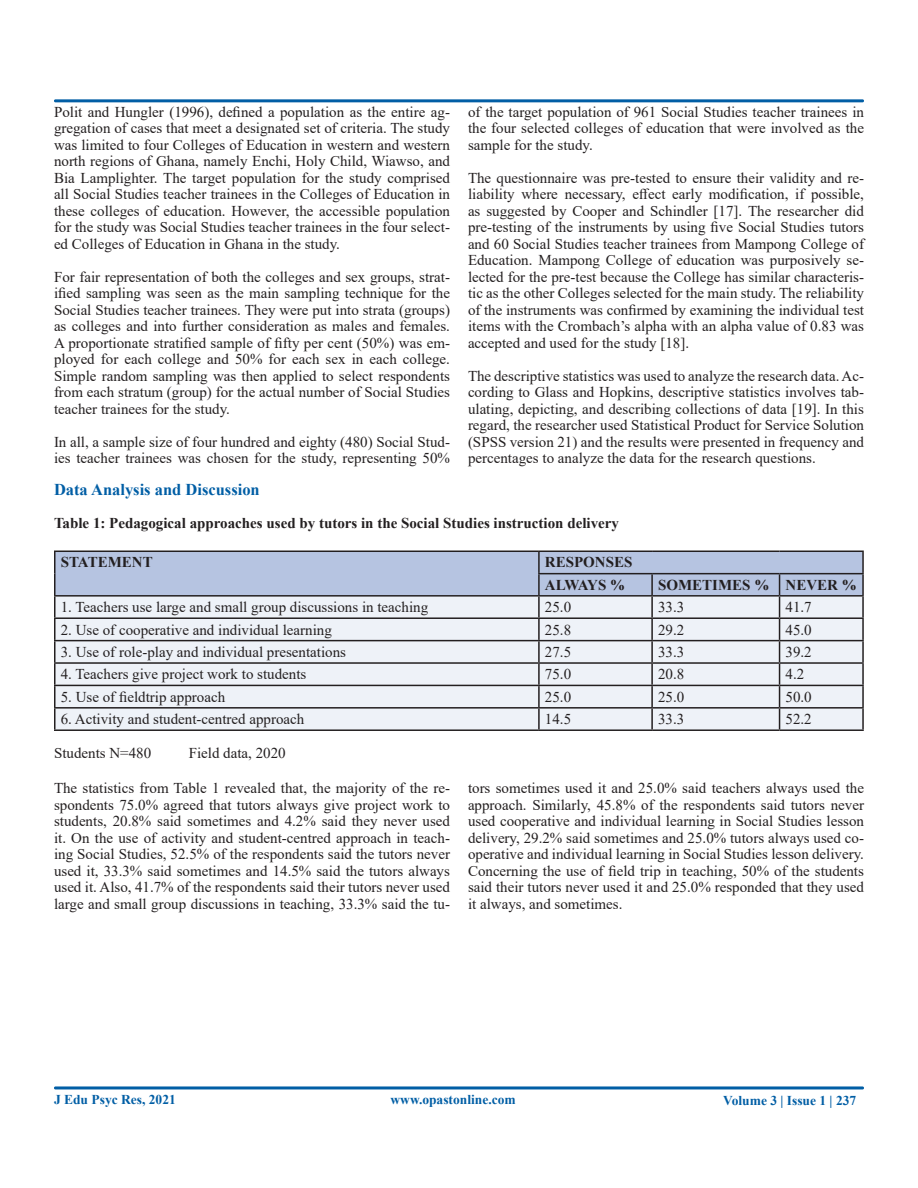
<style>
.page{position:relative;width:918px;height:1188px;background:#fff}
.page>*{position:absolute;margin:0;border:0;box-sizing:border-box;transform-origin:0 0}
.t1{font:700 16.5px "Times New Roman";color:#015ea5}
.t2{font:15px/16.5px "Times New Roman";color:#231f20;text-align:justify}
.t3{font:700 15px "Times New Roman";color:#231f20}
.t4{font:700 13.5px "Times New Roman";color:#015ea5}
</style>
<div class="page">
<div style="left:54px;top:99px;width:810px;height:3px;border:2px solid #015ea5"></div>
<div style="left:54px;top:1086px;width:810px;height:3px;border:2px solid #015ea5"></div>
<hr style="left:54px;top:551px;width:485px;height:1px;background:#231f20">
<hr style="left:54px;top:552px;width:2px;height:22px;background:#231f20">
<hr style="left:780px;top:551px;width:84px;height:1px;background:#231f20">
<hr style="left:862px;top:552px;width:2px;height:21px;background:#231f20">
<hr style="left:54px;top:574px;width:2px;height:21px;background:#231f20">
<hr style="left:780px;top:573px;width:84px;height:1px;background:#231f20">
<hr style="left:862px;top:574px;width:2px;height:21px;background:#231f20">
<hr style="left:54px;top:595px;width:485px;height:2px;background:#231f20">
<hr style="left:54px;top:597px;width:2px;height:20px;background:#231f20">
<hr style="left:780px;top:595px;width:84px;height:2px;background:#231f20">
<hr style="left:862px;top:597px;width:2px;height:20px;background:#231f20">
<hr style="left:54px;top:617px;width:485px;height:2px;background:#231f20">
<hr style="left:54px;top:619px;width:2px;height:21px;background:#231f20">
<hr style="left:780px;top:617px;width:84px;height:2px;background:#231f20">
<hr style="left:862px;top:619px;width:2px;height:21px;background:#231f20">
<hr style="left:54px;top:640px;width:485px;height:1px;background:#231f20">
<hr style="left:54px;top:641px;width:2px;height:21px;background:#231f20">
<hr style="left:780px;top:640px;width:84px;height:1px;background:#231f20">
<hr style="left:862px;top:641px;width:2px;height:21px;background:#231f20">
<hr style="left:54px;top:662px;width:485px;height:2px;background:#231f20">
<hr style="left:54px;top:664px;width:2px;height:21px;background:#231f20">
<hr style="left:780px;top:662px;width:84px;height:2px;background:#231f20">
<hr style="left:862px;top:664px;width:2px;height:21px;background:#231f20">
<hr style="left:54px;top:685px;width:485px;height:1px;background:#231f20">
<hr style="left:54px;top:686px;width:2px;height:21px;background:#231f20">
<hr style="left:780px;top:685px;width:84px;height:1px;background:#231f20">
<hr style="left:862px;top:686px;width:2px;height:21px;background:#231f20">
<hr style="left:54px;top:707px;width:485px;height:2px;background:#231f20">
<hr style="left:54px;top:709px;width:2px;height:20px;background:#231f20">
<hr style="left:780px;top:707px;width:84px;height:2px;background:#231f20">
<svg style="left:55px;top:551px;width:808px;height:178px;background:#d3d9e4"></svg>
<hr style="left:862px;top:709px;width:2px;height:20px;background:#231f20">
<hr style="left:54px;top:729px;width:485px;height:2px;background:#231f20">
<hr style="left:539px;top:729px;width:113px;height:2px;background:#231f20">
<hr style="left:652px;top:729px;width:128px;height:2px;background:#231f20">
<hr style="left:780px;top:729px;width:84px;height:2px;background:#231f20">
<p class="t2" style="left:54px;top:103px;width:398px">Polit and Hungler (1996), defined a population as the entire ag&shy;gregation of cases that meet a designated set of criteria. The study was limited to four Colleges of Education in western and western north regions of Ghana, namely Enchi, Holy Child, Wiawso, and Bia Lamplighter. The target population for the study comprised all Social Studies teacher trainees in the Colleges of Education in these colleges of education. However, the accessible population for the study was Social Studies teacher trainees in the four select&shy;ed Colleges of Education in Ghana in the study.</p>
<p class="t2" style="left:54px;top:268px;width:398px">For fair representation of both the colleges and sex groups, strat&shy;ified sampling was seen as the main sampling technique for the Social Studies teacher trainees. They were put into strata (groups) as colleges and into further consideration as males and females.<br>A proportionate stratified sample of fifty per cent (50%) was em&shy;ployed for each college and 50% for each sex in each college.<br>Simple random sampling was then applied to select respondents from each stratum (group) for the actual number of Social Studies teacher trainees for the study.</p>
<p class="t2" style="left:54px;top:433px;width:398px">In all, a sample size of four hundred and eighty (480) Social Stud&shy;ies teacher trainees was chosen for the study, representing 50%</p>
<p class="t2" style="left:468px;top:103px;width:398px">of the target population of 961 Social Studies teacher trainees in the four selected colleges of education that were involved as the sample for the study.</p>
<p class="t2" style="left:468px;top:169px;width:398px">The questionnaire was pre-tested to ensure their validity and re&shy;liability where necessary, effect early modification, if possible, as suggested by Cooper and Schindler [17]. The researcher did pre-testing of the instruments by using five Social Studies tutors and 60 Social Studies teacher trainees from Mampong College of Education. Mampong College of education was purposively se&shy;lected for the pre-test because the College has similar characteris&shy;tic as the other Colleges selected for the main study. The reliability of the instruments was confirmed by examining the individual test items with the Crombach’s alpha with an alpha value of 0.83 was accepted and used for the study [18].</p>
<p class="t2" style="left:468px;top:367px;width:398px">The descriptive statistics was used to analyze the research data. Ac&shy;cording to Glass and Hopkins, descriptive statistics involves tab&shy;ulating, depicting, and describing collections of data [19]. In this regard, the researcher used Statistical Product for Service Solution (SPSS version 21) and the results were presented in frequency and percentages to analyze the data for the research questions.</p>
<p class="t1" style="left:54px;top:478px;width:207px">Data Analysis and Discussion</p>
<p class="t3" style="left:54px;top:512px;width:567px">Table 1: Pedagogical approaches used by tutors in the Social Studies instruction delivery</p>
<p class="t3" style="left:61px;top:552px;width:93px">STATEMENT</p>
<p class="t3" style="left:545px;top:552px;width:89px">RESPONSES</p>
<p class="t3" style="left:545px;top:574px;width:82px">ALWAYS %</p>
<p class="t3" style="left:658px;top:574px;width:113px">SOMETIMES %</p>
<p class="t3" style="left:786px;top:574px;width:73px">NEVER %</p>
<p class="t2" style="left:61px;top:598px;width:369px">1. Teachers use large and small group discussions in teaching</p>
<p class="t2" style="left:545px;top:598px;width:28px">25.0</p>
<p class="t2" style="left:658px;top:598px;width:28px">33.3</p>
<p class="t2" style="left:786px;top:598px;width:28px">41.7</p>
<p class="t2" style="left:61px;top:621px;width:273px">2. Use of cooperative and individual learning</p>
<p class="t2" style="left:545px;top:621px;width:28px">25.8</p>
<p class="t2" style="left:658px;top:621px;width:28px">29.2</p>
<p class="t2" style="left:786px;top:621px;width:28px">45.0</p>
<p class="t2" style="left:61px;top:643px;width:287px">3. Use of role-play and individual presentations</p>
<p class="t2" style="left:545px;top:643px;width:28px">27.5</p>
<p class="t2" style="left:658px;top:643px;width:28px">33.3</p>
<p class="t2" style="left:786px;top:643px;width:28px">39.2</p>
<p class="t2" style="left:61px;top:666px;width:247px">4. Teachers give project work to students</p>
<p class="t2" style="left:545px;top:666px;width:28px">75.0</p>
<p class="t2" style="left:658px;top:666px;width:28px">20.8</p>
<p class="t2" style="left:786px;top:666px;width:20px">4.2</p>
<p class="t2" style="left:61px;top:688px;width:166px">5. Use of fieldtrip approach</p>
<p class="t2" style="left:545px;top:688px;width:28px">25.0</p>
<p class="t2" style="left:658px;top:688px;width:28px">25.0</p>
<p class="t2" style="left:786px;top:688px;width:28px">50.0</p>
<p class="t2" style="left:61px;top:710px;width:245px">6. Activity and student-centred approach</p>
<p class="t2" style="left:545px;top:710px;width:28px">14.5</p>
<p class="t2" style="left:658px;top:710px;width:28px">33.3</p>
<p class="t2" style="left:786px;top:710px;width:28px">52.2</p>
<p class="t2" style="left:54px;top:744px;width:99px">Students N=480</p>
<p class="t2" style="left:189px;top:744px;width:99px">Field data, 2020</p>
<p class="t2" style="left:54px;top:779px;width:398px">The statistics from Table 1 revealed that, the majority of the re&shy;spondents 75.0% agreed that tutors always give project work to students, 20.8% said sometimes and 4.2% said they never used it. On the use of activity and student-centred approach in teach&shy;ing Social Studies, 52.5% of the respondents said the tutors never used it, 33.3% said sometimes and 14.5% said the tutors always used it. Also, 41.7% of the respondents said their tutors never used large and small group discussions in teaching, 33.3% said the tu-</p>
<p class="t2" style="left:468px;top:779px;width:398px">tors sometimes used it and 25.0% said teachers always used the approach. Similarly, 45.8% of the respondents said tutors never used cooperative and individual learning in Social Studies lesson delivery, 29.2% said sometimes and 25.0% tutors always used co&shy;operative and individual learning in Social Studies lesson delivery.<br>Concerning the use of field trip in teaching, 50% of the students said their tutors never used it and 25.0% responded that they used it always, and sometimes.</p>
<p class="t4" style="left:54px;top:1090px;width:123px">J Edu Psyc Res, 2021</p>
<p class="t4" style="left:391px;top:1089px;width:127px">www.opastonline.com</p>
<p class="t4" style="left:723px;top:1090px;width:134px">Volume 3 | Issue 1 | 237</p>
</div>
